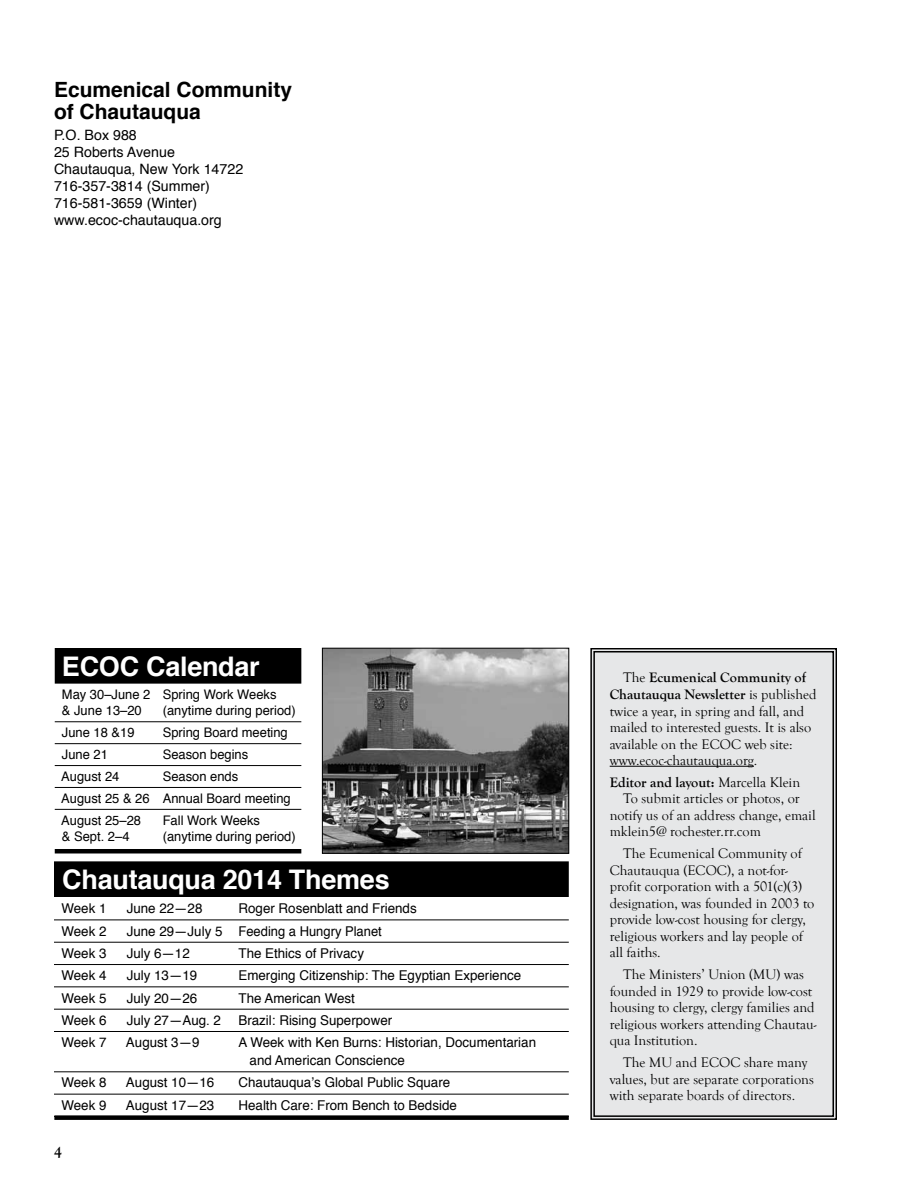
<style>
.page{position:relative;width:918px;height:1188px;background:#fff}
.page>*{position:absolute;margin:0;border:0;box-sizing:border-box;transform-origin:0 0}
.t1{font:700 27px "Helvetica";letter-spacing:-.01em;color:#fff}
.t2{font:700 21px/22.5px "Helvetica";color:#000}
.t3{font:700 15.75px "Goudy Old Style T";color:#000}
.t4{font:14.25px/16.5px "Goudy Old Style T";color:#000}
.t5{font:14.25px/17.1px "Helvetica";color:#000}
.t6{font:700 14.25px "Goudy Old Style T";color:#000}
.t7{font:13.5px/18px "Helvetica";color:#000}
.t8{font:13.2px/21.9px "Helvetica";color:#000}
.s1{font-weight:700}
.s2{font-weight:400}
</style>
<div class="page">
<div style="left:56px;top:649px;width:245px;height:34px;background:#000"></div>
<div style="left:55px;top:648px;width:246px;height:36px;border:2px solid #000"></div>
<div style="left:590px;top:648px;width:247px;height:472px;background:#e6e7e8"></div>
<div style="left:593px;top:651px;width:241px;height:466px;border:1px solid #000"></div>
<hr style="left:610px;top:766px;width:144px;height:1px;background:#000">
<div style="left:55px;top:862px;width:513px;height:34px;background:#000"></div>
<div style="left:54px;top:861px;width:515px;height:36px;border:2px solid #000"></div>
<hr style="left:54px;top:920px;width:515px;height:1px;background:#000">
<hr style="left:54px;top:942px;width:515px;height:1px;background:#000">
<hr style="left:54px;top:964px;width:515px;height:1px;background:#000">
<hr style="left:54px;top:987px;width:515px;height:1px;background:#000">
<hr style="left:54px;top:1009px;width:515px;height:1px;background:#000">
<hr style="left:54px;top:1031px;width:515px;height:1px;background:#000">
<hr style="left:54px;top:1072px;width:515px;height:1px;background:#000">
<hr style="left:54px;top:1094px;width:515px;height:1px;background:#000">
<div style="left:54px;top:1115px;width:515px;height:5px;background:#000"></div>
<hr style="left:55px;top:849px;width:246px;height:4px;background:#000">
<hr style="left:55px;top:722px;width:246px;height:1px;background:#000">
<hr style="left:55px;top:743px;width:246px;height:1px;background:#000">
<hr style="left:55px;top:765px;width:246px;height:1px;background:#000">
<hr style="left:55px;top:787px;width:246px;height:1px;background:#000">
<hr style="left:55px;top:809px;width:246px;height:1px;background:#000">
<img style="left:324px;top:650px;width:243px;height:202px">
<div style="left:322px;top:648px;width:247px;height:206px;border:1px solid #000"></div>
<h2 class="t2" style="left:54px;top:78px;width:240px">Ecumenical Community of Chautauqua</h2>
<p class="t5" style="left:54px;top:126px;width:191px">P.O. Box 988<br>25 Roberts Avenue<br>Chautauqua, New York 14722<br>716-357-3814 (Summer)<br>716-581-3659 (Winter) www.ecoc-chautauqua.org</p>
<h1 class="t1" style="left:62px;top:644px;width:199px">ECOC Calendar</h1>
<p class="t8" style="left:62px;top:686px;width:216px;line-height:16.5px">May 30–June 2 Spring Work Weeks &amp; June 13–20</p>
<p class="t8" style="left:163px;top:700px;width:134px">(anytime during period)</p>
<p class="t8" style="left:62px;top:722px;width:74px">June 18 &amp;19</p>
<p class="t8" style="left:163px;top:722px;width:127px">Spring Board meeting</p>
<p class="t8" style="left:62px;top:744px;width:48px">June 21</p>
<p class="t8" style="left:163px;top:744px;width:87px">Season begins</p>
<p class="t8" style="left:61px;top:766px;width:60px">August 24</p>
<p class="t8" style="left:61px;top:766px;width:231px;text-indent:102px">Season ends<br>August 25 &amp; 26 Annual Board meeting<br>August 25–28</p>
<p class="t8" style="left:163px;top:809px;width:99px">Fall Work Weeks</p>
<p class="t8" style="left:62px;top:826px;width:69px">&amp; Sept. 2–4</p>
<p class="t8" style="left:163px;top:826px;width:134px">(anytime during period)</p>
<h1 class="t1" style="left:62px;top:857px;width:329px">Chautauqua 2014 Themes</h1>
<p class="t7" style="left:61px;top:900px;width:47px">Week 1</p>
<p class="t7" style="left:127px;top:900px;width:77px">June 22—28</p>
<p class="t7" style="left:239px;top:900px;width:180px">Roger Rosenblatt and Friends</p>
<p class="t7" style="left:61px;top:922px;width:47px">Week 2</p>
<p class="t7" style="left:127px;top:922px;width:257px">June 29—July 5 Feeding a Hungry Planet</p>
<p class="t7" style="left:61px;top:945px;width:47px">Week 3</p>
<p class="t7" style="left:127px;top:945px;width:65px">July 6—12</p>
<p class="t7" style="left:239px;top:945px;width:127px">The Ethics of Privacy</p>
<p class="t7" style="left:61px;top:967px;width:47px">Week 4</p>
<p class="t7" style="left:127px;top:967px;width:72px">July 13—19</p>
<p class="t7" style="left:239px;top:967px;width:284px">Emerging Citizenship: The Egyptian Experience</p>
<p class="t7" style="left:61px;top:989px;width:47px">Week 5</p>
<p class="t7" style="left:127px;top:989px;width:72px">July 20—26</p>
<p class="t7" style="left:239px;top:989px;width:118px">The American West</p>
<p class="t7" style="left:61px;top:1011px;width:47px">Week 6</p>
<p class="t7" style="left:127px;top:1011px;width:96px">July 27—Aug. 2</p>
<p class="t7" style="left:239px;top:1011px;width:155px">Brazil: Rising Superpower</p>
<p class="t7" style="left:61px;top:1034px;width:47px">Week 7</p>
<p class="t7" style="left:126px;top:1034px;width:75px">August 3—9</p>
<p class="t7" style="left:250px;top:1034px;width:288px;text-indent:-11px">A Week with Ken Burns: Historian, Documentarian and American Conscience</p>
<p class="t7" style="left:61px;top:1074px;width:47px">Week 8</p>
<p class="t7" style="left:126px;top:1074px;width:90px">August 10—16</p>
<p class="t7" style="left:239px;top:1074px;width:213px">Chautauqua’s Global Public Square</p>
<p class="t7" style="left:61px;top:1096px;width:47px">Week 9</p>
<p class="t7" style="left:126px;top:1096px;width:90px">August 17—23</p>
<p class="t7" style="left:239px;top:1096px;width:220px">Health Care: From Bench to Bedside</p>
<p class="t3" style="left:54px;top:1143px;width:9px">4</p>
<p class="t4" style="left:610px;top:670px;width:208px;text-indent:13px">The <span class="s1">Ecumenical Community of Chautauqua Newsletter</span> is published twice a year, in spring and fall, and mailed to interested guests. It is also available on the ECOC web site: www.ecoc-chautauqua.org.</p>
<p class="t6" style="left:610px;top:774px;width:192px">Editor and layout: <span class="s2">Marcella Klein</span></p>
<p class="t4" style="left:623px;top:791px;width:178px">To submit articles or photos, or</p>
<p class="t4" style="left:610px;top:807px;width:207px">notify us of an address change, email</p>
<p class="t4" style="left:610px;top:824px;width:153px">mklein5@ rochester.rr.com</p>
<p class="t4" style="left:610px;top:846px;width:206px;text-indent:13px">The Ecumenical Community of<br>Chautauqua (ECOC), a not-for&shy;profit corporation with a 501(c)(3) designation, was founded in 2003 to provide low-cost housing for clergy, religious workers and lay people of all faiths.</p>
<p class="t4" style="left:610px;top:967px;width:208px;text-indent:13px">The Ministers’ Union (MU) was founded in 1929 to provide low-cost housing to clergy, clergy families and religious workers attending Chautau&shy;qua Institution.</p>
<p class="t4" style="left:610px;top:1055px;width:206px;text-indent:13px">The MU and ECOC share many values, but are separate corporations with separate boards of directors.</p>
</div>
